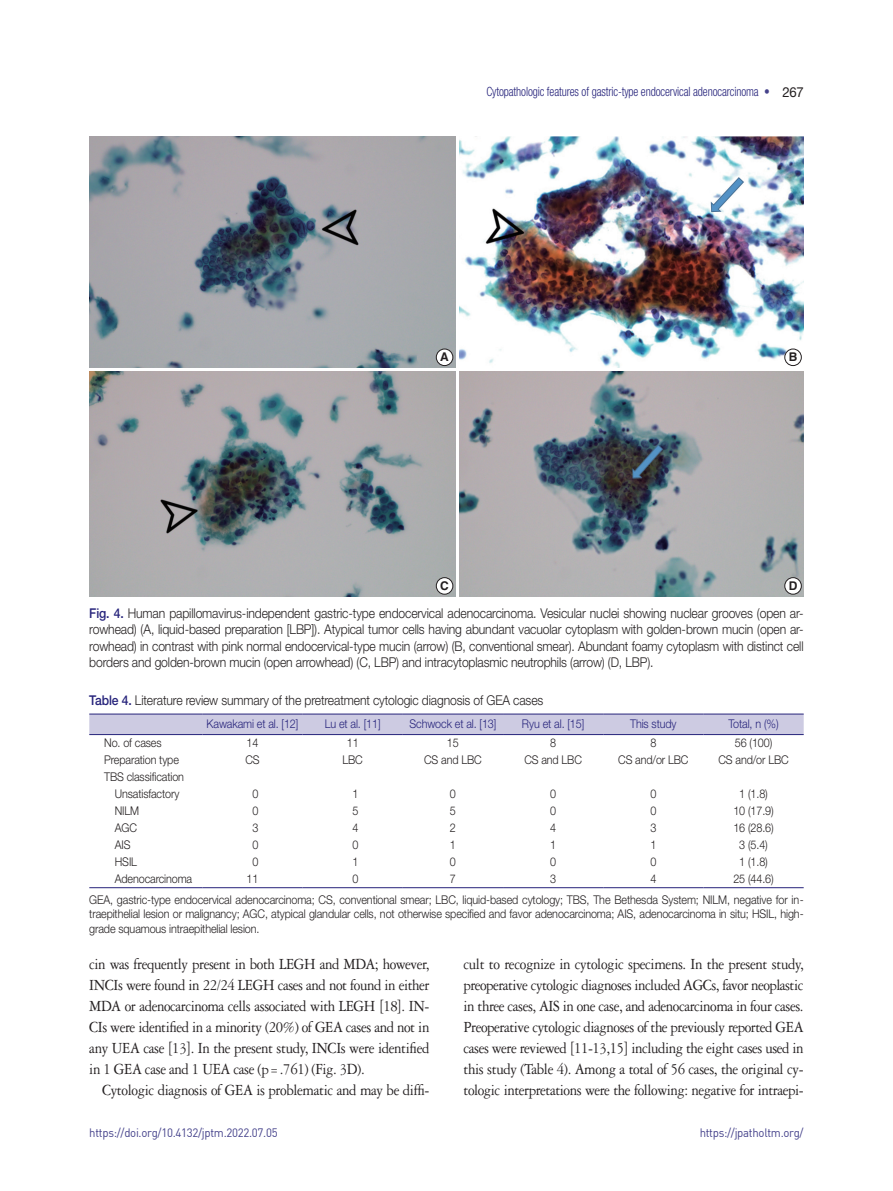
<style>
.page{position:relative;width:893px;height:1191px;background:#fff}
.page>*{position:absolute;margin:0;border:0;box-sizing:border-box;transform-origin:0 0}
.본문{font:16.5px/21px "Garamond 3 LT Std";letter-spacing:-.025em;color:#231f20;text-align:justify;scale:.9 1}
.그림제목{font:300 13.5px/16.2px "Helvetica Neue LT Std";letter-spacing:-.01em;color:#231f20;text-align:justify;scale:.9 1}
.표제목{font:300 13.5px "Helvetica Neue LT Std";letter-spacing:-.01em;color:#231f20;scale:.9 1}
.t1{font:300 condensed 12.75px "Helvetica Neue LT Std";letter-spacing:-.01em;color:#26237b;scale:.9 1}
.표설명{font:300 12px/14.4px "Helvetica Neue LT Std";letter-spacing:-.01em;color:#231f20;text-align:justify;scale:.9 1}
.표본문{font:300 12px "Helvetica Neue LT Std";letter-spacing:-.01em;color:#231f20;scale:.9 1}
.표본문-2{font:300 12px "Helvetica Neue LT Std";letter-spacing:-.01em;color:#26237b;scale:.9 1}
.t2{font:12px "Dinreg";letter-spacing:-.025em;color:#45428b;scale:.95 1}
.t3{font:700 12px "Helvetica LT Std";color:#231f20}
.s1{color:#45428b}
.s2{font-weight:400;font-stretch:normal;font-size:13.8px;color:#231f20}
.s3{font-weight:500;color:#26237b}
.s4{font-family:"Adobe Garamond Pro"}
</style>
<div class="page">
<img style="left:89px;top:136px;width:366px;height:231px">
<img style="left:459px;top:136px;width:345px;height:231px">
<img style="left:89px;top:372px;width:366px;height:224px">
<img style="left:459px;top:372px;width:345px;height:224px">
<div style="left:436px;top:349px;width:17px;height:16px;background:#fff;border-radius:50%"></div>
<div style="left:436px;top:349px;width:17px;height:17px;border:1px solid #231f20;border-radius:50%"></div>
<div style="left:436px;top:577px;width:17px;height:17px;background:#fff;border-radius:50%"></div>
<div style="left:436px;top:577px;width:17px;height:17px;border:1px solid #231f20;border-radius:50%"></div>
<div style="left:785px;top:349px;width:16px;height:16px;background:#fff;border-radius:50%"></div>
<div style="left:784px;top:349px;width:17px;height:17px;border:1px solid #231f20;border-radius:50%"></div>
<div style="left:785px;top:577px;width:16px;height:17px;background:#fff;border-radius:50%"></div>
<div style="left:784px;top:577px;width:17px;height:17px;border:1px solid #231f20;border-radius:50%"></div>
<div style="left:89px;top:715px;width:715px;height:19px;background:#cdcbe2"></div>
<hr style="left:89px;top:887px;width:113px;height:1px;background:#26237b">
<hr style="left:202px;top:887px;width:101px;height:1px;background:#26237b">
<hr style="left:303px;top:887px;width:100px;height:1px;background:#26237b">
<hr style="left:403px;top:887px;width:100px;height:1px;background:#26237b">
<hr style="left:503px;top:887px;width:100px;height:1px;background:#26237b">
<hr style="left:603px;top:887px;width:100px;height:1px;background:#26237b">
<hr style="left:703px;top:887px;width:101px;height:1px;background:#26237b">
<hr style="left:89px;top:714px;width:113px;height:1px;background:#26237b">
<hr style="left:202px;top:714px;width:101px;height:1px;background:#26237b">
<hr style="left:303px;top:714px;width:100px;height:1px;background:#26237b">
<hr style="left:403px;top:714px;width:100px;height:1px;background:#26237b">
<hr style="left:503px;top:714px;width:100px;height:1px;background:#26237b">
<hr style="left:603px;top:714px;width:100px;height:1px;background:#26237b">
<hr style="left:703px;top:714px;width:101px;height:1px;background:#26237b">
<hr style="left:89px;top:734px;width:113px;height:1px;background:#26237b">
<hr style="left:202px;top:734px;width:101px;height:1px;background:#26237b">
<hr style="left:303px;top:734px;width:100px;height:1px;background:#26237b">
<hr style="left:403px;top:734px;width:100px;height:1px;background:#26237b">
<hr style="left:503px;top:734px;width:100px;height:1px;background:#26237b">
<hr style="left:603px;top:734px;width:100px;height:1px;background:#26237b">
<hr style="left:703px;top:734px;width:101px;height:1px;background:#26237b">
<p class="t1" style="left:486px;top:84px;width:354px">Cytopathologic features of gastric-type endocervical adenocarcinoma <span class="s1">•</span> <span class="s2">267</span></p>
<p class="t3" style="left:440px;top:350px;width:10px">A</p>
<p class="t3" style="left:440px;top:578px;width:10px">C</p>
<p class="t3" style="left:789px;top:350px;width:10px">B</p>
<p class="t3" style="left:789px;top:578px;width:10px">D</p>
<p class="그림제목" style="left:89px;top:605px;width:795px"><span class="s3">Fig. 4.</span> Human papillomavirus-independent gastric-type endocervical adenocarcinoma. Vesicular nuclei showing nuclear grooves (open ar&shy;rowhead) (A, liquid-based preparation [LBP]). Atypical tumor cells having abundant vacuolar cytoplasm with golden-brown mucin (open ar&shy;rowhead) in contrast with pink normal endocervical-type mucin (arrow) (B, conventional smear). Abundant foamy cytoplasm with distinct cell borders and golden-brown mucin (open arrowhead) (C, LBP) and intracytoplasmic neutrophils (arrow) (D, LBP).</p>
<p class="표제목" style="left:89px;top:691px;width:506px"><span class="s3">Table 4.</span> Literature review summary of the pretreatment cytologic diagnosis of GEA cases</p>
<p class="표본문-2" style="left:207px;top:716px;width:103px">Kawakami et al. [12]</p>
<p class="표본문-2" style="left:325px;top:716px;width:64px">Lu et al. [11]</p>
<p class="표본문-2" style="left:409px;top:716px;width:98px">Schwock et al. [13]</p>
<p class="표본문-2" style="left:522px;top:716px;width:71px">Ryu et al. [15]</p>
<p class="표본문-2" style="left:630px;top:716px;width:53px">This study</p>
<p class="표본문-2" style="left:729px;top:716px;width:57px">Total, n (%)</p>
<p class="표본문" style="left:104px;top:735px;width:65px">No. of cases</p>
<p class="표본문" style="left:247px;top:735px;width:15px">14</p>
<p class="표본문" style="left:347px;top:735px;width:15px">11</p>
<p class="표본문" style="left:447px;top:735px;width:15px">15</p>
<p class="표본문" style="left:550px;top:735px;width:8px">8</p>
<p class="표본문" style="left:650px;top:735px;width:8px">8</p>
<p class="표본문" style="left:735px;top:735px;width:43px">56 (100)</p>
<p class="표본문" style="left:104px;top:752px;width:85px">Preparation type</p>
<p class="표본문" style="left:245px;top:752px;width:17px">CS</p>
<p class="표본문" style="left:343px;top:752px;width:24px">LBC</p>
<p class="표본문" style="left:424px;top:752px;width:66px">CS and LBC</p>
<p class="표본문" style="left:524px;top:752px;width:66px">CS and LBC</p>
<p class="표본문" style="left:618px;top:752px;width:80px">CS and/or LBC</p>
<p class="표본문" style="left:718px;top:752px;width:80px">CS and/or LBC</p>
<p class="표본문" style="left:104px;top:769px;width:90px">TBS classification</p>
<p class="표본문" style="left:115px;top:786px;width:73px">Unsatisfactory</p>
<p class="표본문" style="left:252px;top:786px;width:8px">0</p>
<p class="표본문" style="left:353px;top:786px;width:8px">1</p>
<p class="표본문" style="left:450px;top:786px;width:8px">0</p>
<p class="표본문" style="left:550px;top:786px;width:8px">0</p>
<p class="표본문" style="left:650px;top:786px;width:8px">0</p>
<p class="표본문" style="left:739px;top:786px;width:33px">1 (1.8)</p>
<p class="표본문" style="left:115px;top:803px;width:29px">NILM</p>
<p class="표본문" style="left:252px;top:803px;width:8px">0</p>
<p class="표본문" style="left:353px;top:803px;width:8px">5</p>
<p class="표본문" style="left:450px;top:803px;width:8px">5</p>
<p class="표본문" style="left:550px;top:803px;width:8px">0</p>
<p class="표본문" style="left:650px;top:803px;width:8px">0</p>
<p class="표본문" style="left:733px;top:803px;width:46px">10 (17.9)</p>
<p class="표본문" style="left:115px;top:820px;width:26px">AGC</p>
<p class="표본문" style="left:252px;top:820px;width:8px">3</p>
<p class="표본문" style="left:353px;top:820px;width:8px">4</p>
<p class="표본문" style="left:450px;top:820px;width:8px">2</p>
<p class="표본문" style="left:550px;top:820px;width:8px">4</p>
<p class="표본문" style="left:650px;top:820px;width:8px">3</p>
<p class="표본문" style="left:733px;top:820px;width:46px">16 (28.6)</p>
<p class="표본문" style="left:115px;top:837px;width:19px">AIS</p>
<p class="표본문" style="left:252px;top:837px;width:8px">0</p>
<p class="표본문" style="left:353px;top:837px;width:8px">0</p>
<p class="표본문" style="left:450px;top:837px;width:8px">1</p>
<p class="표본문" style="left:550px;top:837px;width:8px">1</p>
<p class="표본문" style="left:650px;top:837px;width:8px">1</p>
<p class="표본문" style="left:739px;top:837px;width:33px">3 (5.4)</p>
<p class="표본문" style="left:115px;top:854px;width:26px">HSIL</p>
<p class="표본문" style="left:252px;top:854px;width:8px">0</p>
<p class="표본문" style="left:353px;top:854px;width:8px">1</p>
<p class="표본문" style="left:450px;top:854px;width:8px">0</p>
<p class="표본문" style="left:550px;top:854px;width:8px">0</p>
<p class="표본문" style="left:650px;top:854px;width:8px">0</p>
<p class="표본문" style="left:739px;top:854px;width:33px">1 (1.8)</p>
<p class="표본문" style="left:115px;top:871px;width:88px">Adenocarcinoma</p>
<p class="표본문" style="left:247px;top:871px;width:15px">11</p>
<p class="표본문" style="left:353px;top:871px;width:8px">0</p>
<p class="표본문" style="left:450px;top:871px;width:8px">7</p>
<p class="표본문" style="left:550px;top:871px;width:8px">3</p>
<p class="표본문" style="left:650px;top:871px;width:8px">4</p>
<p class="표본문" style="left:733px;top:871px;width:46px">25 (44.6)</p>
<p class="표설명" style="left:89px;top:892px;width:795px">GEA, gastric-type endocervical adenocarcinoma; CS, conventional smear; LBC, liquid-based cytology; TBS, The Bethesda System; NILM, negative for in&shy;traepithelial lesion or malignancy; AGC, atypical glandular cells, not otherwise specified and favor adenocarcinoma; AIS, adenocarcinoma in situ; HSIL, high&shy;grade squamous intraepithelial lesion.</p>
<p class="본문" style="left:89px;top:953px;width:380px">cin was frequently present in both LEGH and MDA; however, INCIs were found in 22/24 LEGH cases and not found in either MDA or adenocarcinoma cells associated with LEGH <span class="s4">[</span>18<span class="s4">]</span>. IN-CIs were identified in a minority (20%) of GEA cases and not in any UEA case <span class="s4">[</span>13<span class="s4">]</span>. In the present study, INCIs were identified in 1 GEA case and 1 UEA case (p=.761) (Fig. 3D).</p>
<p class="본문" style="left:102px;top:1079px;width:365px">Cytologic diagnosis of GEA is problematic and may be diffi-</p>
<p class="본문" style="left:463px;top:953px;width:379px">cult to recognize in cytologic specimens. In the present study, preoperative cytologic diagnoses included AGCs, favor neoplastic in three cases, AIS in one case, and adenocarcinoma in four cases.<br>Preoperative cytologic diagnoses of the previously reported GEA cases were reviewed <span class="s4">[</span>11-13,15<span class="s4">]</span> including the eight cases used in this study (Table 4). Among a total of 56 cases, the original cy&shy;tologic interpretations were the following: negative for intraepi-</p>
<p class="t2" style="left:89px;top:1125px;width:200px">https://doi.org/10.4132/jptm.2022.07.05</p>
<p class="t2" style="left:700px;top:1125px;width:111px">https://jpatholtm.org/</p>
</div>
